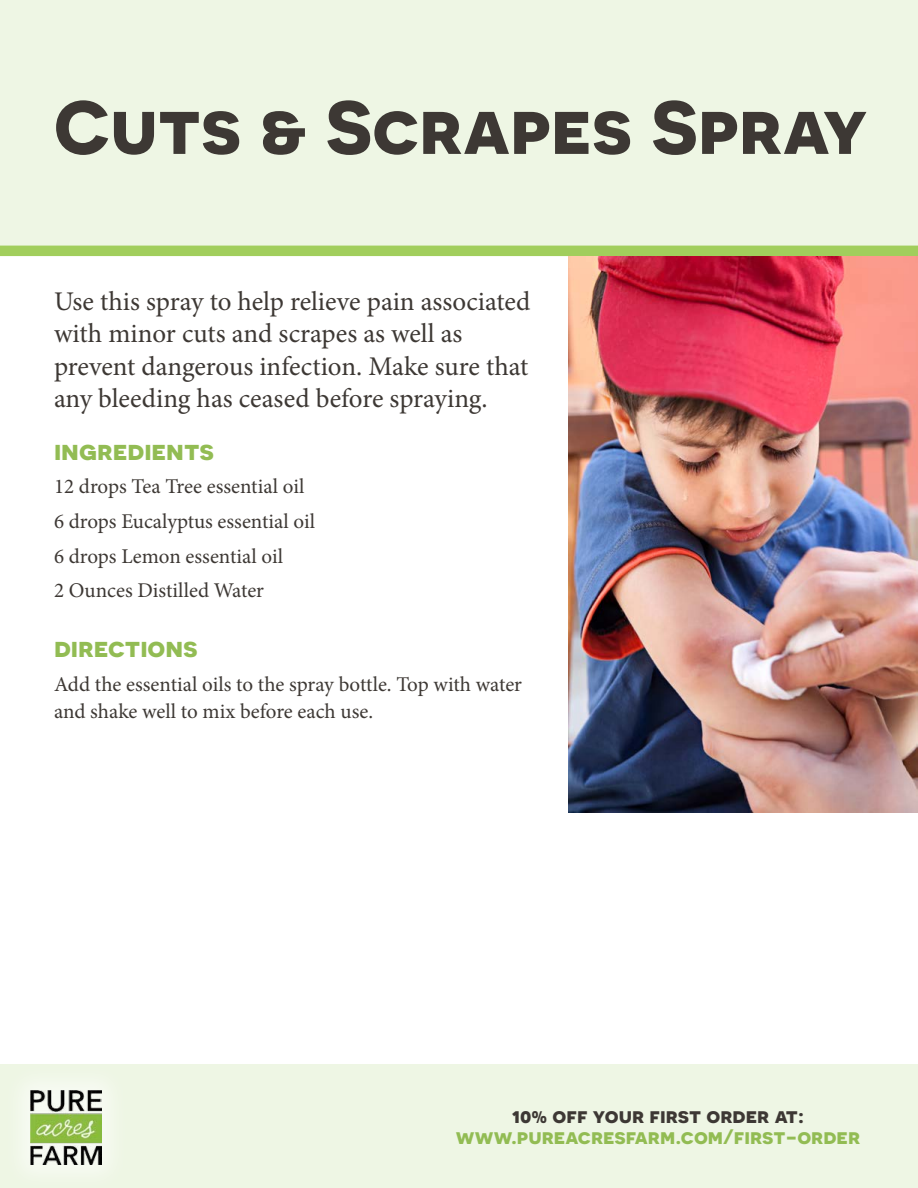
<style>
.page{position:relative;width:918px;height:1188px;background:#fff}
.page>*{position:absolute;margin:0;border:0;box-sizing:border-box;transform-origin:0 0}
.t1{font:700 75px "Novecentosanswide";color:#3d3834}
.t2{font:27px/32.4px "Minion Pro";letter-spacing:-.005em;color:#3d3834}
.t3{font:700 27px "Novecentosanswide";color:#92bc53}
.t4{font:21px/34.5px "Minion Pro";color:#3d3834}
.t5{font:700 21px "Novecentosanswide";color:#92bc53}
.t6{font:700 21px "Novecentosanswide";color:#3d3834}
</style>
<div class="page">
<div style="left:0;top:0;width:918px;height:256px;background:#eef6e4"></div>
<div style="left:0;top:1065px;width:918px;height:123px;background:#eef6e4"></div>
<div style="left:2px;top:1062px;width:128px;height:126px;background:#f0f7e7"></div>
<img style="left:31px;top:1091px;width:71px;height:74px">
<img style="left:568px;top:256px;width:350px;height:556px">
<h1 class="t1" style="left:54px;top:81px;width:815px">Cuts &amp; Scrapes Spray</h1>
<p class="t2" style="left:54px;top:285px;width:478px">Use this spray to help relieve pain associated with minor cuts and scrapes as well as prevent dangerous infection. Make sure that any bleeding has ceased before spraying.</p>
<p class="t3" style="left:54px;top:433px;width:162px">ingredients</p>
<p class="t4" style="left:54px;top:470px;width:263px">12 drops Tea Tree essential oil<br>6 drops Eucalyptus essential oil<br>6 drops Lemon essential oil<br>2 Ounces Distilled Water</p>
<p class="t3" style="left:54px;top:631px;width:145px">directions</p>
<p class="t4" style="left:54px;top:671px;width:470px;line-height:27px">Add the essential oils to the spray bottle. Top with water and shake well to mix before each use.</p>
<p class="t6" style="left:512px;top:1102px;width:294px">10% off your first order at:</p>
<p class="t5" style="left:456px;top:1123px;width:406px">www.pureacresfarm.com/first-order</p>
</div>
